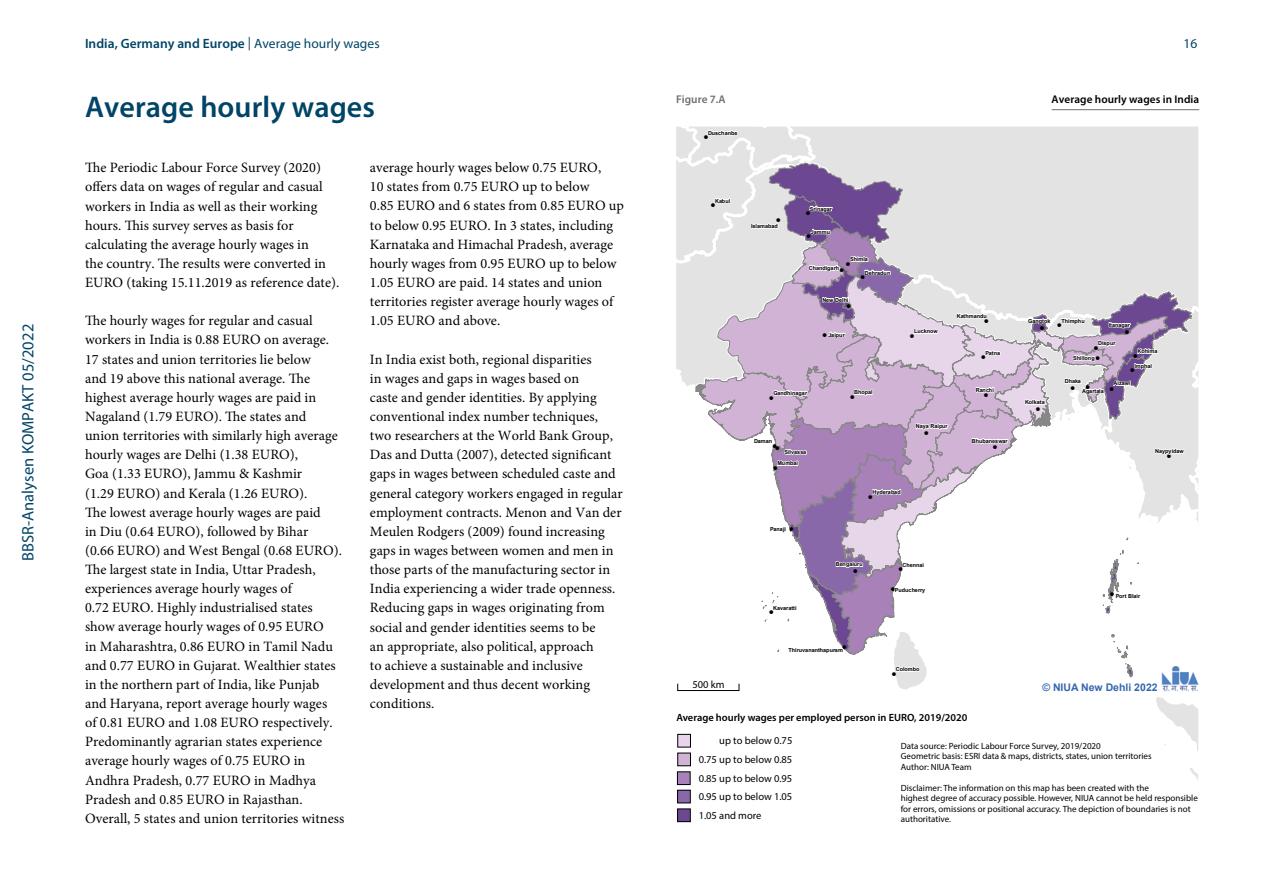
<style>
.page{position:relative;width:1263px;height:893px;background:#fff}
.page>*{position:absolute;margin:0;border:0;box-sizing:border-box;transform-origin:0 0}
.rubrikentitel_H1{font:600 30px "Myriad Pro";letter-spacing:.005em;color:#004467}
.t1{font:16.5px "Myriad Pro";letter-spacing:.005em;color:#004467}
.fliesstext_P{font:14.25px/19.2px "Minion Pro";color:#000}
.t2{font:600 13.5px "Myriad Pro";letter-spacing:.005em;color:#004467}
.t3{font:13.5px "Myriad Pro";color:#004467}
.t4{font:600 11.25px "Myriad Pro";letter-spacing:.005em;color:#000}
.abbildung_zaehlung_p{font:600 11.25px "Myriad Pro";color:#706f6f}
.t5{font:10.5px/18.6px "Myriad Pro";color:#000;text-align:justify}
.t6{font:600 10.5px "Myriad Pro";color:#000}
.t7{font:700 10.5px "Arial";color:#3667b0}
.t8{font:9px/10.5px "Myriad Pro";color:#000}
.t9{font:700 5.55px/10.1px "Arial";color:#000}
.t10{font:5.55px "ESRI Default Marker";color:#000}
.s1{font-weight:400}
.s2{font-family:"ESRI Default Marker";font-weight:400}
</style>
<div class="page">
<svg style="left:676px;top:127px;width:522px;height:696px"></svg>
<hr style="left:678px;top:690px;width:61px;height:1px;background:#000">
<hr style="left:1052px;top:109px;width:147px;height:1px;background:#706f6f">
<p class="t1" style="left:18px;top:561px;width:239px;rotate:-90deg">BBSR-Analysen KOMPAKT 05/2022</p>
<p class="t2" style="left:85px;top:35px;width:296px">India, Germany and Europe <span class="s1">| Average hourly wages</span></p>
<p class="t3" style="left:1183px;top:36px;width:15px">16</p>
<h1 class="rubrikentitel_H1" style="left:85px;top:88px;width:291px">Average hourly wages</h1>
<p class="fliesstext_P" style="left:85px;top:158px;width:256px">The Periodic Labour Force Survey (2020) offers data on wages of regular and casual workers in India as well as their working hours. This survey serves as basis for calculating the average hourly wages in<br>the country. The results were converted in EURO (taking 15.11.2019 as reference date).</p>
<p class="fliesstext_P" style="left:85px;top:311px;width:261px">The hourly wages for regular and casual workers in India is 0.88 EURO on average.<br>17 states and union territories lie below<br>and 19 above this national average. The highest average hourly wages are paid in Nagaland (1.79 EURO). The states and union territories with similarly high average hourly wages are Delhi (1.38 EURO),<br>Goa (1.33 EURO), Jammu &amp; Kashmir<br>(1.29 EURO) and Kerala (1.26 EURO).<br>The lowest average hourly wages are paid<br>in Diu (0.64 EURO), followed by Bihar<br>(0.66 EURO) and West Bengal (0.68 EURO).<br>The largest state in India, Uttar Pradesh, experiences average hourly wages of<br>0.72 EURO. Highly industrialised states show average hourly wages of 0.95 EURO<br>in Maharashtra, 0.86 EURO in Tamil Nadu and 0.77 EURO in Gujarat. Wealthier states in the northern part of India, like Punjab and Haryana, report average hourly wages<br>of 0.81 EURO and 1.08 EURO respectively.<br>Predominantly agrarian states experience average hourly wages of 0.75 EURO in Andhra Pradesh, 0.77 EURO in Madhya Pradesh and 0.85 EURO in Rajasthan.<br>Overall, 5 states and union territories witness</p>
<p class="fliesstext_P" style="left:370px;top:158px;width:256px">average hourly wages below 0.75 EURO,<br>10 states from 0.75 EURO up to below<br>0.85 EURO and 6 states from 0.85 EURO up to below 0.95 EURO. In 3 states, including Karnataka and Himachal Pradesh, average hourly wages from 0.95 EURO up to below 1.05 EURO are paid. 14 states and union territories register average hourly wages of 1.05 EURO and above.</p>
<p class="fliesstext_P" style="left:370px;top:349px;width:254px">In India exist both, regional disparities<br>in wages and gaps in wages based on<br>caste and gender identities. By applying conventional index number techniques, two researchers at the World Bank Group, Das and Dutta (2007), detected significant gaps in wages between scheduled caste and general category workers engaged in regular employment contracts. Menon and Van der Meulen Rodgers (2009) found increasing gaps in wages between women and men in those parts of the manufacturing sector in India experiencing a wider trade openness.<br>Reducing gaps in wages originating from social and gender identities seems to be<br>an appropriate, also political, approach<br>to achieve a sustainable and inclusive development and thus decent working conditions.</p>
<p class="abbildung_zaehlung_p" style="left:676px;top:92px;width:51px">Figure 7.A</p>
<p class="t4" style="left:1052px;top:92px;width:149px">Average hourly wages in India</p>
<p class="t9" style="left:708px;top:128px;width:31px">Duschanbe</p>
<p class="t10" style="left:704px;top:134px;width:5px">!</p>
<p class="t9" style="left:715px;top:196px;width:17px">Kabul</p>
<p class="t10" style="left:711px;top:202px;width:5px">!</p>
<p class="t10" style="left:776px;top:217px;width:5px">!</p>
<p class="t9" style="left:751px;top:221px;width:28px">Islamabad</p>
<p class="t9" style="left:810px;top:204px;width:24px">Srinagar</p>
<p class="t10" style="left:806px;top:210px;width:5px">!</p>
<p class="t10" style="left:807px;top:233px;width:5px">!</p>
<p class="t9" style="left:811px;top:227px;width:21px">Jammu</p>
<p class="t9" style="left:850px;top:254px;width:19px">Shimla</p>
<p class="t10" style="left:846px;top:261px;width:5px">!</p>
<p class="t9" style="left:809px;top:263px;width:32px">Chandigarh</p>
<p class="t10" style="left:840px;top:267px;width:5px">!</p>
<p class="t9" style="left:865px;top:268px;width:27px">Dehradun</p>
<p class="t10" style="left:861px;top:274px;width:5px">!</p>
<p class="t9" style="left:822px;top:295px;width:28px">New Delhi</p>
<p class="t10" style="left:847px;top:303px;width:5px">!</p>
<p class="t9" style="left:914px;top:327px;width:25px">Lucknow</p>
<p class="t9" style="left:823px;top:330px;width:24px"><span class="s2">!</span> Jaipur</p>
<p class="t10" style="left:910px;top:333px;width:5px">!</p>
<p class="t9" style="left:957px;top:311px;width:31px">Kathmandu</p>
<p class="t10" style="left:984px;top:318px;width:5px">!</p>
<p class="t10" style="left:981px;top:354px;width:5px">!</p>
<p class="t9" style="left:985px;top:348px;width:16px">Patna</p>
<p class="t9" style="left:854px;top:387px;width:20px">Bhopal</p>
<p class="t9" style="left:773px;top:388px;width:35px">Gandhinagar</p>
<p class="t10" style="left:769px;top:394px;width:5px">!</p>
<p class="t10" style="left:850px;top:394px;width:5px">!</p>
<p class="t9" style="left:976px;top:385px;width:20px">Ranchi</p>
<p class="t10" style="left:984px;top:392px;width:5px">!</p>
<p class="t9" style="left:916px;top:421px;width:33px">Naya Raipur</p>
<p class="t10" style="left:924px;top:429px;width:5px">!</p>
<p class="t9" style="left:754px;top:436px;width:20px">Daman</p>
<p class="t9" style="left:972px;top:436px;width:37px">Bhubaneswar</p>
<p class="t10" style="left:773px;top:443px;width:8px">!!</p>
<p class="t10" style="left:993px;top:444px;width:5px">!</p>
<p class="t10" style="left:773px;top:465px;width:5px">!</p>
<p class="t10" style="left:868px;top:493px;width:5px">!</p>
<p class="t10" style="left:790px;top:525px;width:5px">!</p>
<p class="t10" style="left:853px;top:568px;width:5px">!</p>
<p class="t9" style="left:784px;top:447px;width:23px">Silvassa</p>
<p class="t9" style="left:777px;top:458px;width:22px">Mumbai</p>
<p class="t9" style="left:872px;top:487px;width:30px">Hyderabad</p>
<p class="t9" style="left:770px;top:524px;width:18px">Panaji</p>
<p class="t9" style="left:836px;top:559px;width:29px">Bengaluru</p>
<p class="t9" style="left:903px;top:560px;width:23px">Chennai</p>
<p class="t10" style="left:899px;top:566px;width:5px">!</p>
<p class="t9" style="left:773px;top:603px;width:25px">Kavaratti</p>
<p class="t10" style="left:769px;top:609px;width:5px">!</p>
<p class="t10" style="left:842px;top:644px;width:5px">!</p>
<p class="t9" style="left:789px;top:645px;width:56px">Thiruvananthapuram</p>
<p class="t10" style="left:891px;top:586px;width:5px">!</p>
<p class="t9" style="left:895px;top:585px;width:32px">Puducherry</p>
<p class="t9" style="left:896px;top:664px;width:25px">Colombo</p>
<p class="t10" style="left:892px;top:671px;width:5px">!</p>
<p class="t9" style="left:1028px;top:316px;width:24px">Gangtok</p>
<p class="t9" style="left:1061px;top:316px;width:25px">Thimphu</p>
<p class="t10" style="left:1058px;top:322px;width:5px">!</p>
<p class="t10" style="left:1040px;top:325px;width:5px">!</p>
<p class="t9" style="left:1109px;top:320px;width:23px">Itanagar</p>
<p class="t10" style="left:1125px;top:329px;width:5px">!</p>
<p class="t9" style="left:1098px;top:338px;width:19px">Dispur</p>
<p class="t9" style="left:1073px;top:343px;width:28px;text-indent:21px"><span class="s2">!<br></span>Shillong <span class="s2">!</span></p>
<p class="t9" style="left:1137px;top:346px;width:21px">Kohima</p>
<p class="t10" style="left:1133px;top:353px;width:5px">!</p>
<p class="t10" style="left:1130px;top:367px;width:5px">!</p>
<p class="t9" style="left:1134px;top:361px;width:19px">Imphal</p>
<p class="t9" style="left:1025px;top:397px;width:21px">Kolkata</p>
<p class="t10" style="left:1036px;top:405px;width:5px">!</p>
<p class="t9" style="left:1065px;top:376px;width:18px">Dhaka</p>
<p class="t9" style="left:1113px;top:378px;width:19px">Aizawl</p>
<p class="t10" style="left:1071px;top:384px;width:5px">!</p>
<p class="t10" style="left:1086px;top:384px;width:5px">!</p>
<p class="t10" style="left:1110px;top:386px;width:5px">!</p>
<p class="t9" style="left:1082px;top:386px;width:23px">Agartala</p>
<p class="t9" style="left:1155px;top:446px;width:30px">Naypyidaw</p>
<p class="t10" style="left:1167px;top:453px;width:5px">!</p>
<p class="t10" style="left:1110px;top:591px;width:5px">!</p>
<p class="t9" style="left:1116px;top:591px;width:26px">Port Blair</p>
<p class="t5" style="left:692px;top:675px;width:34px">500 km</p>
<p class="t6" style="left:676px;top:711px;width:292px">Average hourly wages per employed person in EURO, 2019/2020</p>
<p class="t5" style="left:699px;top:731px;width:95px;text-indent:21px">up to below 0.75<br>0.75 up to below 0.85<br>0.85 up to below 0.95<br>0.95 up to below 1.05<br>1.05 and more</p>
<p class="t7" style="left:1042px;top:680px;width:117px">© NIUA New Dehli 2022</p>
<p class="t8" style="left:901px;top:740px;width:252px">Data source: Periodic Labour Force Survey, 2019/2020<br>Geometric basis: ESRI data &amp; maps, districts, states, union territories<br>Author: NIUA Team</p>
<p class="t8" style="left:901px;top:782px;width:299px">Disclaimer: The information on this map has been created with the<br>highest degree of accuracy possible. However, NIUA cannot be held responsible for errors, omissions or positional accuracy. The depiction of boundaries is not authoritative.</p>
</div>
